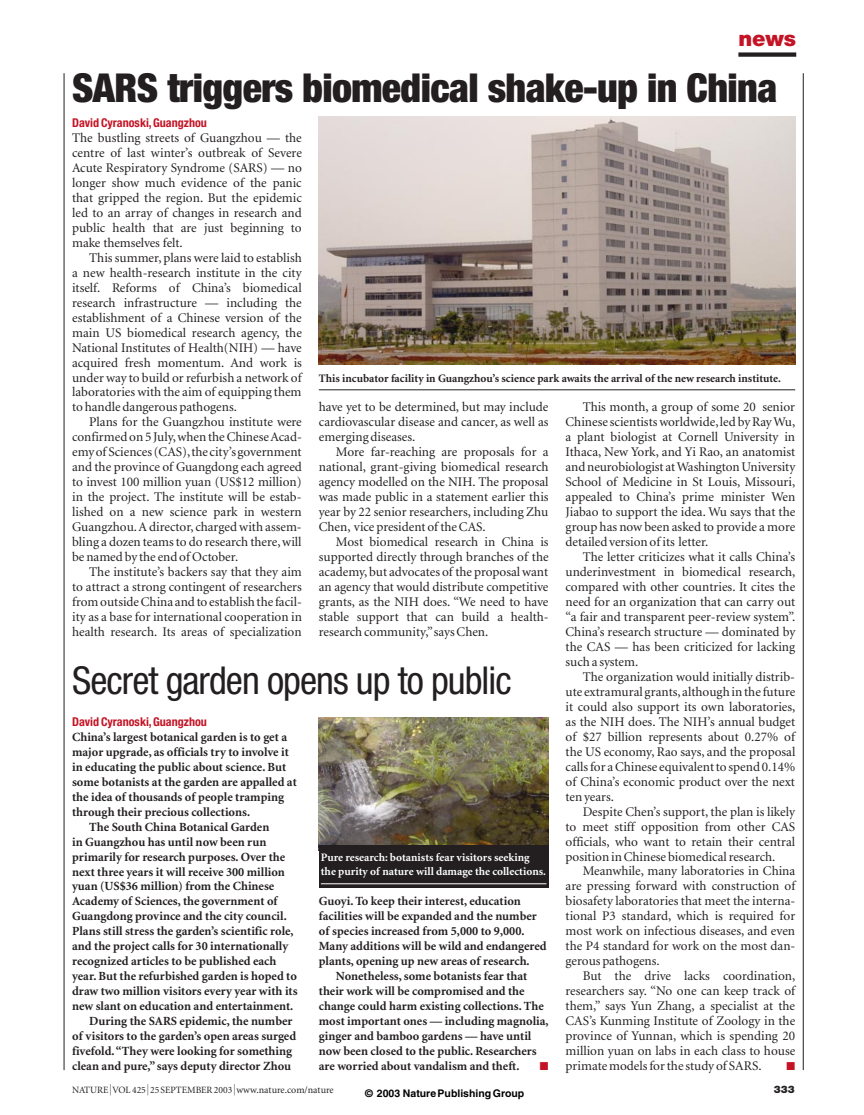
<style>
.page{position:relative;width:864px;height:1115px;background:#fff}
.page>*{position:absolute;margin:0;border:0;box-sizing:border-box;transform-origin:0 0}
.t1{font:900 condensed 39.9px "Flqsjk Helvetica Neue";letter-spacing:-.015em;color:#231f20}
.t2{font:condensed 38.4px "Nlkytk Helvetica Neue";letter-spacing:-.025em;color:#231f20}
.t3{font:900 21.3px "Njctjh Helvetica Neue";color:#c41324}
.t4{font:13.2px/15px "Tbpfqs Minion";color:#231f20;text-align:justify}
.t5{font:700 12.45px "Rtvtmk Minion";color:#231f20}
.t6{font:700 condensed 12.15px "Dqqsby Helvetica Neue";color:#c41324}
.t7{font:700 11.4px "Rtvtmk Minion";color:#231f20}
.t8{font:700 11.4px/15px "Rtvtmk Minion";color:#fff}
.t9{font:11.4px "Fmdyqt Zapf Dingbats";color:#c41324}
.t10{font:700 10.5px "Nrpmhh Helvetica";color:#000}
.t11{font:900 10.35px "Njctjh Helvetica Neue";color:#231f20}
.t12{font:9.6px "Tbpfqs Minion";color:#231f20}
.s1{font-family:"Vdtrbh Helvetica Neue";font-weight:300;font-size:11.4px}
.s2{font-size:10.05px}
</style>
<div class="page">
<div style="left:738px;top:52px;width:58px;height:5px;background:#231f20"></div>
<hr style="left:64px;top:73px;width:1px;height:997px;background:#231f20">
<hr style="left:803px;top:73px;width:1px;height:997px;background:#231f20">
<img style="left:319px;top:116px;width:476px;height:248px">
<hr style="left:319px;top:389px;width:476px;height:1px;background:#231f20">
<img style="left:319px;top:717px;width:229px;height:128px">
<div style="left:319px;top:845px;width:229px;height:42px;background:#231f20"></div>
<hr style="left:321px;top:883px;width:225px;height:1px;background:#fff">
<h3 class="t3" style="left:738px;top:31px;width:59px">news</h3>
<h1 class="t1" style="left:72px;top:73px;width:707px">SARS triggers biomedical shake-up in China</h1>
<p class="t6" style="left:72px;top:118px;width:136px">David Cyranoski,Guangzhou</p>
<p class="t4" style="left:72px;top:131px;width:231px">The bustling streets of Guangzhou — the centre of last winter’s outbreak of Severe Acute Respiratory Syndrome (SARS) — no longer show much evidence of the panic that gripped the region. But the epidemic led to an array of changes in research and public health that are just beginning to make themselves felt.</p>
<p class="t4" style="left:72px;top:251px;width:231px;text-indent:17px">This summer, plans were laid to establish a new health-research institute in the city itself. Reforms of China’s biomedical research infrastructure — including the establishment of a Chinese version of the main US biomedical research agency, the National Institutes of Health(NIH) — have acquired fresh momentum. And work is under way to build or refurbish a network of laboratories with the aim of equipping them to handle dangerous pathogens.</p>
<p class="t4" style="left:72px;top:416px;width:231px;text-indent:17px">Plans for the Guangzhou institute were confirmed on 5 July,when the Chinese Acad&shy;emy of Sciences (CAS),the city’s government and the province of Guangdong each agreed to invest 100 million yuan (US$12 million) in the project. The institute will be estab&shy;lished on a new science park in western Guangzhou.A director, charged with assem&shy;bling a dozen teams to do research there, will be named by the end of October.</p>
<p class="t4" style="left:72px;top:565px;width:231px;text-indent:17px">The institute’s backers say that they aim to attract a strong contingent of researchers from outside China and to establish the facil&shy;ity as a base for international cooperation in health research. Its areas of specialization</p>
<p class="t7" style="left:319px;top:373px;width:464px">This incubator facility in Guangzhou’s science park awaits the arrival of the new research institute.</p>
<p class="t4" style="left:319px;top:401px;width:231px">have yet to be determined, but may include cardiovascular disease and cancer, as well as emerging diseases.</p>
<p class="t4" style="left:319px;top:446px;width:231px;text-indent:17px">More far-reaching are proposals for a national, grant-giving biomedical research agency modelled on the NIH. The proposal was made public in a statement earlier this year by 22 senior researchers, including Zhu Chen, vice president of the CAS.</p>
<p class="t4" style="left:319px;top:535px;width:231px;text-indent:17px">Most biomedical research in China is supported directly through branches of the academy, but advocates of the proposal want an agency that would distribute competitive grants, as the NIH does. “We need to have stable support that can build a health&shy;research community,”says Chen.</p>
<p class="t4" style="left:566px;top:401px;width:231px;text-indent:17px">This month, a group of some 20 senior Chinese scientists worldwide,led by Ray Wu, a plant biologist at Cornell University in Ithaca, New York, and Yi Rao, an anatomist and neurobiologist at Washington University School of Medicine in St Louis, Missouri, appealed to China’s prime minister Wen Jiabao to support the idea. Wu says that the group has now been asked to provide a more detailed version of its letter.</p>
<p class="t4" style="left:566px;top:550px;width:231px;text-indent:17px">The letter criticizes what it calls China’s underinvestment in biomedical research, compared with other countries. It cites the need for an organization that can carry out “a fair and transparent peer-review system”.<br>China’s research structure — dominated by the CAS — has been criticized for lacking such a system.</p>
<p class="t4" style="left:566px;top:670px;width:231px;text-indent:17px">The organization would initially distrib&shy;ute extramural grants,although in the future it could also support its own laboratories, as the NIH does. The NIH’s annual budget of $27 billion represents about 0.27% of the US economy, Rao says, and the proposal calls for a Chinese equivalent to spend 0.14% of China’s economic product over the next ten years.</p>
<p class="t4" style="left:566px;top:805px;width:231px;text-indent:17px">Despite Chen’s support, the plan is likely to meet stiff opposition from other CAS officials, who want to retain their central position in Chinese biomedical research.</p>
<p class="t4" style="left:566px;top:864px;width:231px;text-indent:17px">Meanwhile, many laboratories in China are pressing forward with construction of biosafety laboratories that meet the interna&shy;tional P3 standard, which is required for most work on infectious diseases, and even the P4 standard for work on the most dan&shy;gerous pathogens.</p>
<p class="t4" style="left:566px;top:969px;width:231px;text-indent:17px">But the drive lacks coordination, researchers say. “No one can keep track of them,” says Yun Zhang, a specialist at the CAS’s Kunming Institute of Zoology in the province of Yunnan, which is spending 20 million yuan on labs in each class to house primate models for the study of SARS.</p>
<h2 class="t2" style="left:72px;top:667px;width:441px">Secret garden opens up to public</h2>
<p class="t6" style="left:72px;top:717px;width:136px">David Cyranoski,Guangzhou</p>
<p class="t5" style="left:72px;top:732px;width:216px">China’s largest botanical garden is to get a</p>
<p class="t5" style="left:72px;top:747px;width:218px">major upgrade, as officials try to involve it</p>
<p class="t5" style="left:72px;top:762px;width:215px">in educating the public about science. But</p>
<p class="t5" style="left:72px;top:776px;width:226px">some botanists at the garden are appalled at</p>
<p class="t5" style="left:72px;top:791px;width:213px">the idea of thousands of people tramping</p>
<p class="t5" style="left:72px;top:806px;width:179px">through their precious collections.</p>
<p class="t5" style="left:89px;top:821px;width:182px">The South China Botanical Garden</p>
<p class="t5" style="left:72px;top:836px;width:196px">in Guangzhou has until now been run</p>
<p class="t5" style="left:72px;top:851px;width:215px">primarily for research purposes. Over the</p>
<p class="t5" style="left:72px;top:866px;width:214px">next three years it will receive 300 million</p>
<p class="t5" style="left:72px;top:881px;width:204px">yuan (US$36 million) from the Chinese</p>
<p class="t5" style="left:72px;top:896px;width:207px">Academy of Sciences, the government of</p>
<p class="t5" style="left:72px;top:911px;width:216px">Guangdong province and the city council.</p>
<p class="t5" style="left:72px;top:926px;width:223px">Plans still stress the garden’s scientific role,</p>
<p class="t5" style="left:72px;top:941px;width:218px">and the project calls for 30 internationally</p>
<p class="t5" style="left:72px;top:956px;width:206px">recognized articles to be published each</p>
<p class="t5" style="left:72px;top:971px;width:226px">year. But the refurbished garden is hoped to</p>
<p class="t5" style="left:72px;top:986px;width:227px">draw two million visitors every year with its</p>
<p class="t5" style="left:72px;top:1001px;width:223px">new slant on education and entertainment.</p>
<p class="t5" style="left:89px;top:1016px;width:205px">During the SARS epidemic, the number</p>
<p class="t5" style="left:72px;top:1031px;width:226px">of visitors to the garden’s open areas surged</p>
<p class="t5" style="left:72px;top:1046px;width:222px">fivefold.“They were looking for something</p>
<p class="t5" style="left:72px;top:1061px;width:221px">clean and pure,” says deputy director Zhou</p>
<p class="t8" style="left:321px;top:850px;width:227px">Pure research: botanists fear visitors seeking the purity of nature will damage the collections.</p>
<p class="t5" style="left:319px;top:896px;width:204px">Guoyi. To keep their interest, education</p>
<p class="t5" style="left:319px;top:911px;width:219px">facilities will be expanded and the number</p>
<p class="t5" style="left:319px;top:926px;width:207px">of species increased from 5,000 to 9,000.</p>
<p class="t5" style="left:319px;top:941px;width:229px">Many additions will be wild and endangered</p>
<p class="t5" style="left:319px;top:956px;width:212px">plants, opening up new areas of research.</p>
<p class="t5" style="left:336px;top:971px;width:193px">Nonetheless, some botanists fear that</p>
<p class="t5" style="left:319px;top:986px;width:207px">their work will be compromised and the</p>
<p class="t5" style="left:319px;top:1001px;width:226px">change could harm existing collections. The</p>
<p class="t5" style="left:319px;top:1016px;width:231px">most important ones — including magnolia,</p>
<p class="t5" style="left:319px;top:1031px;width:214px">ginger and bamboo gardens — have until</p>
<p class="t5" style="left:319px;top:1046px;width:219px">now been closed to the public. Researchers</p>
<p class="t5" style="left:319px;top:1061px;width:202px">are worried about vandalism and theft.</p>
<p class="t9" style="left:540px;top:1060px;width:10px">■</p>
<p class="t9" style="left:787px;top:1060px;width:10px">■</p>
<p class="t12" style="left:72px;top:1086px;width:263px">NATURE<span class="s1">|</span> VOL 425 <span class="s1">|</span> 25 SEPTEMBER 2003 <span class="s1">|</span> <span class="s2">www.nature.com/nature</span></p>
<p class="t11" style="left:774px;top:1085px;width:22px">333</p>
<p class="t10" style="left:365px;top:1089px;width:161px">© 2003 Nature PublishingGroup</p>
</div>
